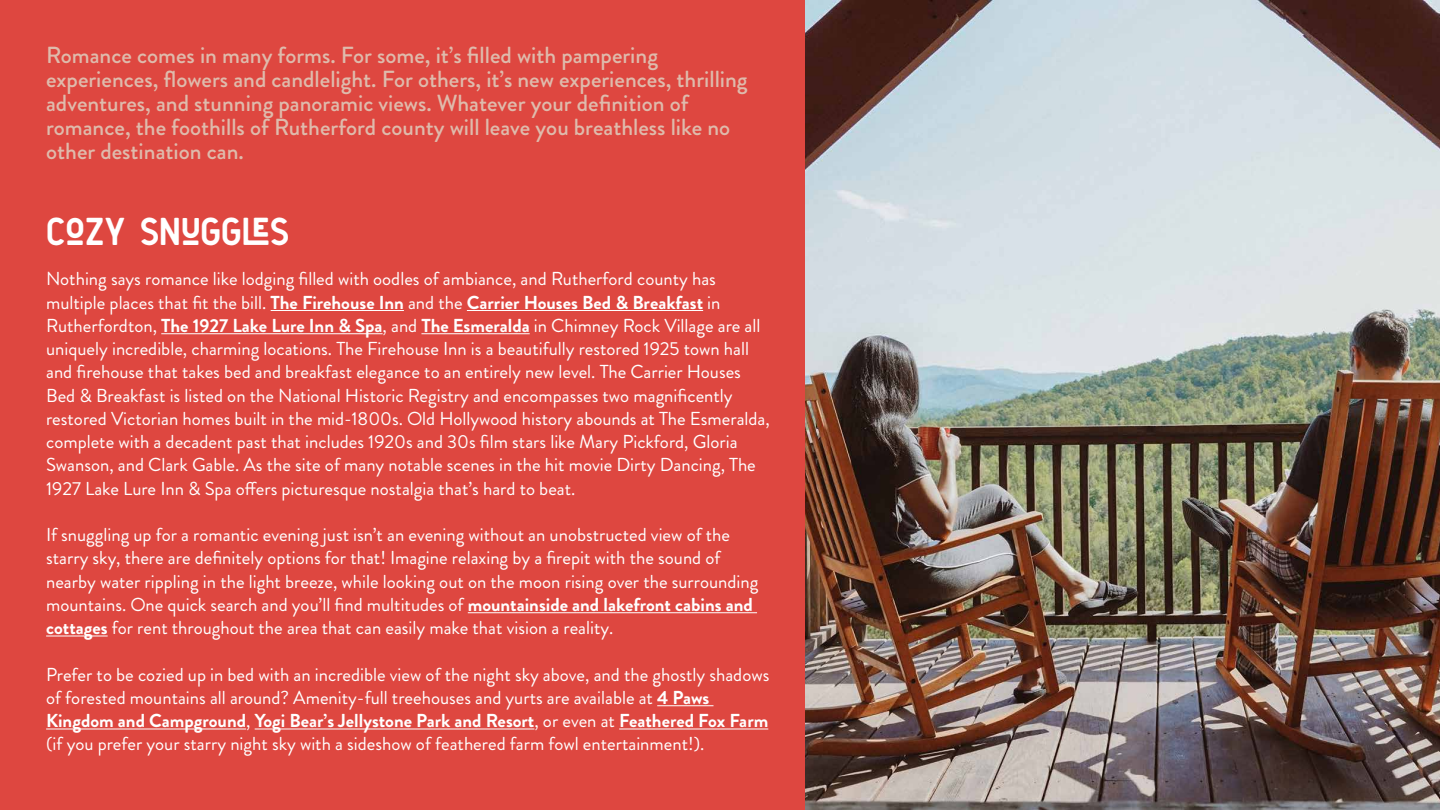
<style>
.page{position:relative;width:1440px;height:810px;background:#fff}
.page>*{position:absolute;margin:0;border:0;box-sizing:border-box;transform-origin:0 0}
.t1{font:39px "Florest";color:#fff}
.t2{font:500 23.25px/24px "Brandon Grotesque";color:#dfbbac}
.t3{font:18.75px/23.2px "Brandon Grotesque";color:#fff}
.s1{font-weight:700}
</style>
<div class="page">
<div style="left:0;top:0;width:844px;height:810px;background:#de4740"></div>
<hr style="left:271px;top:310px;width:133px;height:1px;background:#fff">
<hr style="left:467px;top:310px;width:236px;height:1px;background:#fff">
<hr style="left:161px;top:333px;width:222px;height:1px;background:#fff">
<hr style="left:421px;top:333px;width:109px;height:1px;background:#fff">
<hr style="left:468px;top:612px;width:289px;height:1px;background:#fff">
<hr style="left:46px;top:636px;width:62px;height:1px;background:#fff">
<hr style="left:657px;top:705px;width:57px;height:1px;background:#fff">
<hr style="left:46px;top:729px;width:200px;height:1px;background:#fff">
<hr style="left:255px;top:729px;width:279px;height:1px;background:#fff">
<hr style="left:619px;top:729px;width:149px;height:1px;background:#fff">
<img style="left:806px;top:0;width:634px;height:810px">
<p class="t2" style="left:46px;top:43px;width:703px">Romance comes in many forms. For some, it’s filled with pampering experiences, flowers and candlelight. For others, it’s new experiences, thrilling adventures, and stunning panoramic views. Whatever your definition of romance, the foothills of Rutherford county will leave you breathless like no other destination can.</p>
<h1 class="t1" style="left:46px;top:199px;width:245px">COZY SNUGGLES</h1>
<p class="t3" style="left:46px;top:268px;width:725px">Nothing says romance like lodging filled with oodles of ambiance, and Rutherford county has multiple places that fit the bill. <span class="s1">The Firehouse Inn</span> and the <span class="s1">Carrier Houses Bed &amp; Breakfast</span> in Rutherfordton, <span class="s1">The 1927 Lake Lure Inn &amp; Spa</span>, and <span class="s1">The Esmeralda</span> in Chimney Rock Village are all uniquely incredible, charming locations. The Firehouse Inn is a beautifully restored 1925 town hall and firehouse that takes bed and breakfast elegance to an entirely new level. The Carrier Houses Bed &amp; Breakfast is listed on the National Historic Registry and encompasses two magnificently restored Victorian homes built in the mid-1800s. Old Hollywood history abounds at The Esmeralda, complete with a decadent past that includes 1920s and 30s film stars like Mary Pickford, Gloria Swanson, and Clark Gable. As the site of many notable scenes in the hit movie Dirty Dancing, The 1927 Lake Lure Inn &amp; Spa offers picturesque nostalgia that’s hard to beat.</p>
<p class="t3" style="left:46px;top:523px;width:714px">If snuggling up for a romantic evening just isn’t an evening without an unobstructed view of the starry sky, there are definitely options for that! Imagine relaxing by a firepit with the sound of nearby water rippling in the light breeze, while looking out on the moon rising over the surrounding mountains. One quick search and you’ll find multitudes of <span class="s1">mountainside and lakefront cabins and cottages</span> for rent throughout the area that can easily make that vision a reality.</p>
<p class="t3" style="left:46px;top:663px;width:725px">Prefer to be cozied up in bed with an incredible view of the night sky above, and the ghostly shadows of forested mountains all around? Amenity-full treehouses and yurts are available at <span class="s1">4 Paws Kingdom and Campground</span>, <span class="s1">Yogi Bear’s Jellystone Park and Resort</span>, or even at <span class="s1">Feathered Fox Farm </span>(if you prefer your starry night sky with a sideshow of feathered farm fowl entertainment!).</p>
</div>
